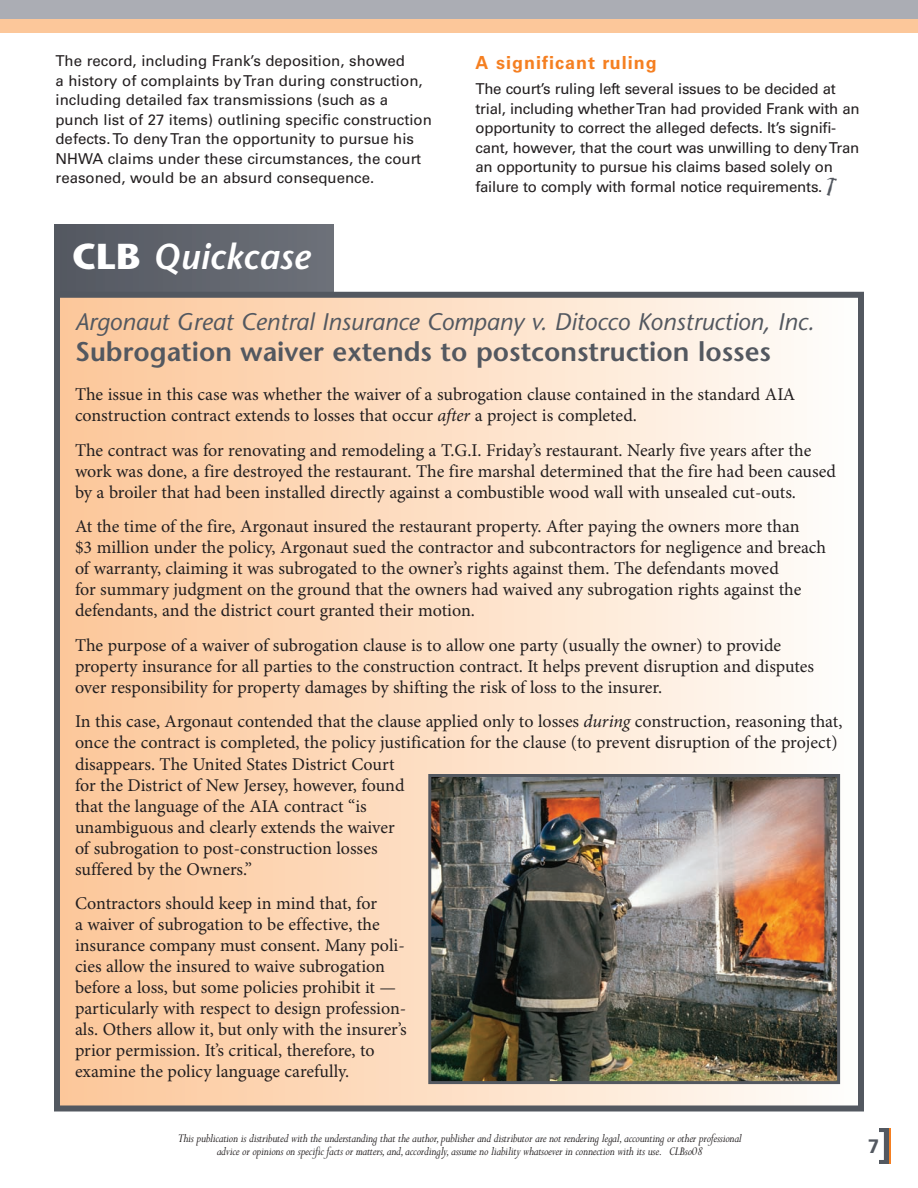
<style>
.page{position:relative;width:918px;height:1188px;background:#fff}
.page>*{position:absolute;margin:0;border:0;box-sizing:border-box;transform-origin:0 0}
.t1{font:italic 600 36px "Stone Sans Std";color:#fff}
.t2{font:600 27px "Stone Sans Std";color:#535860}
.t3{font:italic 500 24px "Stone Sans Std";color:#535860}
.t4{font:700 19.5px "Univers LT Std";color:#535860}
.t5{font:18px/21px "Minion Pro";letter-spacing:-.005em;color:#231f20}
.t6{font:700 18px "Univers LT Std";letter-spacing:.055em;color:#f57f21}
.t7{font:15px/19.5px "Univers LT Std";color:#231f20}
.t8{font:italic 13.5px/13.5px "Perpetua Std";letter-spacing:-.02em;color:#231f20;text-align:center;scale:.9 1}
.s1{font-family:"Df Incidentals Plain";font-size:18px;color:#535860}
.s2{font-weight:700;font-style:normal}
.s3{font-style:italic}
</style>
<div class="page">
<div style="left:54px;top:224px;width:280px;height:72px;background:#60646d"></div>
<div style="left:60px;top:298px;width:798px;height:808px;background:linear-gradient(to right,#fcc697,#fefdfa)"></div>
<div style="left:54px;top:292px;width:810px;height:820px;border:6px solid #535860"></div>
<div style="left:0;top:0;width:918px;height:33px;background:#abadb4"></div>
<div style="left:0;top:20px;width:918px;height:13px;background:#fcc79a"></div>
<svg style="left:879px;top:1128px;width:11px;height:36px"></svg>
<hr style="left:890px;top:1128px;width:1px;height:36px;background:#f57f21">
<img style="left:432px;top:778px;width:404px;height:302px">
<div style="left:428px;top:774px;width:412px;height:310px;border:3px solid #535860"></div>
<p class="t7" style="left:56px;top:53px;width:378px">The record, including Frank’s deposition, showed<br>a history of complaints byTran during construction, including detailed fax transmissions (such as a punch list of 27 items) outlining specific construction defects.To denyTran the opportunity to pursue his NHWA claims under these circumstances, the court reasoned, would be an absurd consequence.</p>
<p class="t6" style="left:476px;top:56px;width:183px">A significant ruling</p>
<p class="t7" style="left:476px;top:80px;width:386px">The court’s ruling left several issues to be decided at trial, including whetherTran had provided Frank with an opportunity to correct the alleged defects. It’s signifi&shy;cant, however, that the court was unwilling to denyTran an opportunity to pursue his claims based solely on failure to comply with formal notice requirements. <span class="s1">l</span></p>
<h1 class="t1" style="left:72px;top:242px;width:239px"><span class="s2">CLB</span> Quickcase</h1>
<h3 class="t3" style="left:75px;top:313px;width:741px">Argonaut Great Central Insurance Company v. Ditocco Konstruction, Inc.</h3>
<h2 class="t2" style="left:75px;top:342px;width:698px">Subrogation waiver extends to postconstruction losses</h2>
<p class="t5" style="left:75px;top:386px;width:722px">The issue in this case was whether the waiver of a subrogation clause contained in the standard AIA construction contract extends to losses that occur <span class="s3">after</span> a project is completed.</p>
<p class="t5" style="left:75px;top:441px;width:763px">The contract was for renovating and remodeling a T.G.I. Friday’s restaurant. Nearly five years after the work was done, a fire destroyed the restaurant. The fire marshal determined that the fire had been caused by a broiler that had been installed directly against a combustible wood wall with unsealed cut-outs.</p>
<p class="t5" style="left:75px;top:518px;width:753px">At the time of the fire, Argonaut insured the restaurant property. After paying the owners more than<br>$3 million under the policy, Argonaut sued the contractor and subcontractors for negligence and breach of warranty, claiming it was subrogated to the owner’s rights against them. The defendants moved<br>for summary judgment on the ground that the owners had waived any subrogation rights against the defendants, and the district court granted their motion.</p>
<p class="t5" style="left:75px;top:636px;width:741px">The purpose of a waiver of subrogation clause is to allow one party (usually the owner) to provide property insurance for all parties to the construction contract. It helps prevent disruption and disputes over responsibility for property damages by shifting the risk of loss to the insurer.</p>
<p class="t5" style="left:75px;top:713px;width:769px">In this case, Argonaut contended that the clause applied only to losses <span class="s3">during</span> construction, reasoning that, once the contract is completed, the policy justification for the clause (to prevent disruption of the project) disappears. The United States District Court<br>for the District of New Jersey, however, found<br>that the language of the AIA contract “is<br>unambiguous and clearly extends the waiver<br>of subrogation to post-construction losses<br>suffered by the Owners.”</p>
<p class="t5" style="left:75px;top:894px;width:333px">Contractors should keep in mind that, for<br>a waiver of subrogation to be effective, the insurance company must consent. Many poli&shy;cies allow the insured to waive subrogation before a loss, but some policies prohibit it — particularly with respect to design profession&shy;als. Others allow it, but only with the insurer’s prior permission. It’s critical, therefore, to examine the policy language carefully.</p>
<p class="t8" style="left:178px;top:1133px;width:628px">This publication is distributed with the understanding that the author,publisher and distributor are not rendering legal,accounting or other professional advice or opinions on specific facts or matters,and,accordingly,assume no liability whatsoever in connection with its use. CLBso08</p>
<p class="t4" style="left:868px;top:1139px;width:12px">7</p>
</div>
